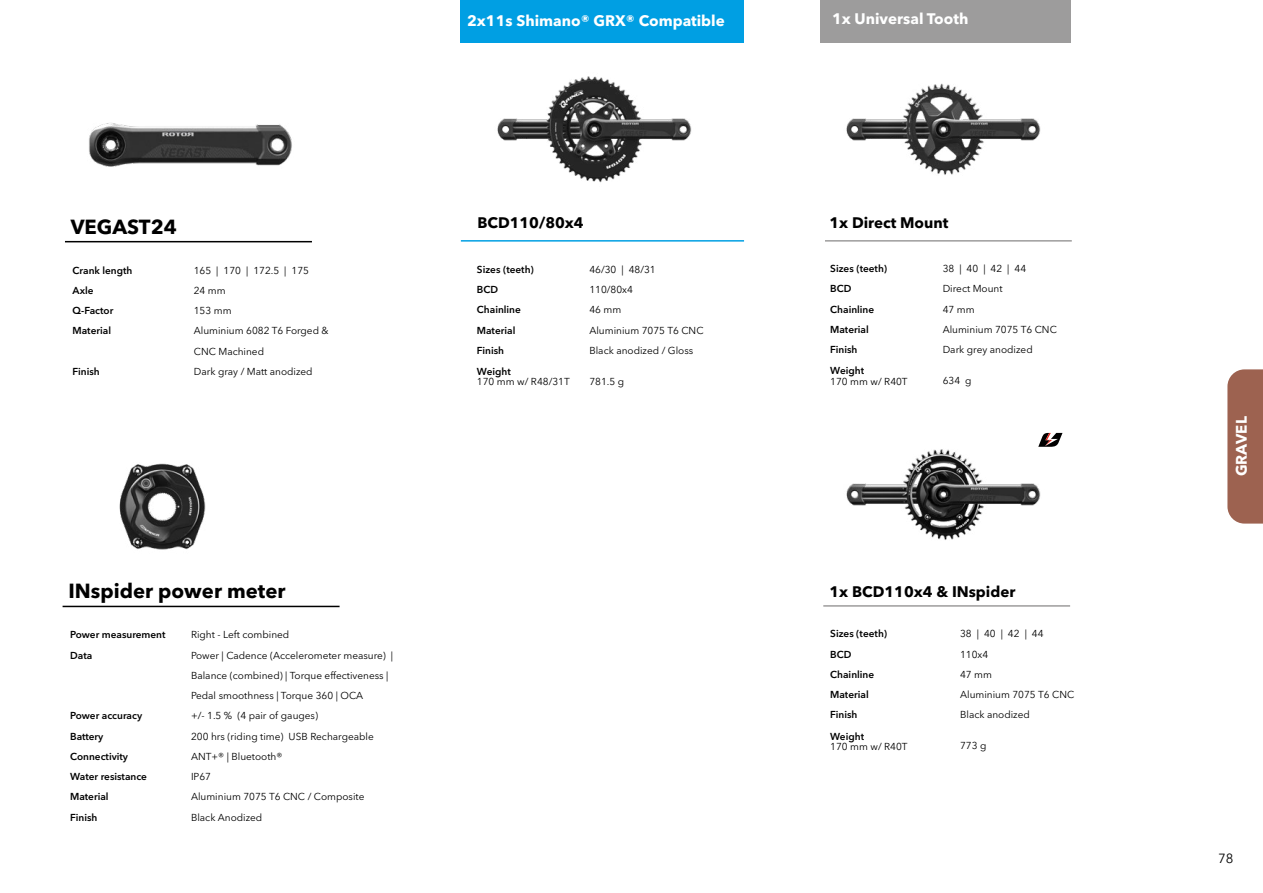
<style>
.page{position:relative;width:1263px;height:893px;background:#fff}
.page>*{position:absolute;margin:0;border:0;box-sizing:border-box;transform-origin:0 0}
.t1{font:700 20.25px "Avenir Next LT Pro";color:#000}
.t2{font:700 15.15px "Avenir Next LT Pro";color:#fff}
.t3{font:700 15.15px "Avenir Next LT Pro";color:#000}
.t4{font:13.2px "Avenir Next LT Pro";color:#000}
.t5{font:10.05px/20.2px "Avenir Next LT Pro";color:#000}
.t6{font:600 10.05px/20.2px "Avenir Next LT Pro";color:#000}
</style>
<div class="page">
<hr style="left:65px;top:241px;width:247px;height:1px;background:#000">
<hr style="left:63px;top:606px;width:277px;height:1px;background:#000">
<img style="left:89px;top:123px;width:203px;height:44px">
<hr style="left:461px;top:240px;width:283px;height:2px;background:#009fe3">
<hr style="left:825px;top:240px;width:247px;height:2px;background:#9d9c9c">
<hr style="left:823px;top:605px;width:247px;height:2px;background:#9d9c9c">
<div style="left:821px;top:0;width:250px;height:43px;background:#9d9c9c"></div>
<div style="left:461px;top:0;width:283px;height:43px;background:#009fe3"></div>
<svg style="left:1055px;top:433px;width:7px;height:13px"></svg>
<img style="left:846px;top:83px;width:195px;height:92px">
<img style="left:497px;top:76px;width:195px;height:107px">
<img style="left:846px;top:433px;width:209px;height:107px">
<img style="left:119px;top:463px;width:87px;height:87px">
<div style="left:1227px;top:369px;width:36px;height:155px;background:#9d6250"></div>
<h1 class="t1" style="left:71px;top:214px;width:108px">VEGAST24</h1>
<p class="t6" style="left:73px;top:260px;width:61px">Crank length<br>Axle<br>Q-Factor<br>Material</p>
<p class="t6" style="left:73px;top:361px;width:29px">Finish</p>
<p class="t5" style="left:194px;top:260px;width:136px">165 | 170 | 172.5 | 175<br>24 mm<br>153 mm<br>Aluminium 6082 T6 Forged &amp;<br>CNC Machined<br>Dark gray / Matt anodized</p>
<h2 class="t2" style="left:467px;top:11px;width:259px">2x11s Shimano® GRX® Compatible</h2>
<h2 class="t2" style="left:832px;top:10px;width:138px">1x Universal Tooth</h2>
<h2 class="t3" style="left:477px;top:214px;width:108px">BCD110/80x4</h2>
<p class="t6" style="left:477px;top:259px;width:58px">Sizes (teeth)<br>BCD<br>Chainline<br>Material<br>Finish</p>
<p class="t6" style="left:477px;top:361px;width:35px">Weight</p>
<p class="t5" style="left:477px;top:372px;width:94px">170 mm w/ R48/31T</p>
<p class="t5" style="left:589px;top:259px;width:116px">46/30 | 48/31<br>110/80x4<br>46 mm<br>Aluminium 7075 T6 CNC<br>Black anodized / Gloss</p>
<p class="t5" style="left:589px;top:372px;width:36px">781.5 g</p>
<h2 class="t3" style="left:829px;top:214px;width:120px">1x Direct Mount</h2>
<p class="t6" style="left:830px;top:258px;width:58px">Sizes (teeth)<br>BCD<br>Chainline<br>Material<br>Finish</p>
<p class="t6" style="left:830px;top:361px;width:35px">Weight</p>
<p class="t5" style="left:830px;top:371px;width:79px">170 mm w/ R40T</p>
<p class="t5" style="left:943px;top:258px;width:116px">38 | 40 | 42 | 44<br>Direct Mount<br>47 mm<br>Aluminium 7075 T6 CNC<br>Dark grey anodized</p>
<p class="t5" style="left:943px;top:370px;width:30px">634 g</p>
<h1 class="t1" style="left:68px;top:579px;width:219px">INspider power meter</h1>
<p class="t6" style="left:70px;top:625px;width:97px">Power measurement<br>Data</p>
<p class="t5" style="left:191px;top:625px;width:204px">Right - Left combined<br>Power | Cadence (Accelerometer measure) |<br>Balance (combined) | Torque effectiveness |<br>Pedal smoothness | Torque 360 | OCA<br>+/- 1.5 % (4 pair of gauges)<br>200 hrs (riding time) USB Rechargeable<br>ANT+® | Bluetooth®<br>IP67<br>Aluminium 7075 T6 CNC / Composite<br>Black Anodized</p>
<p class="t6" style="left:70px;top:706px;width:78px">Power accuracy<br>Battery<br>Connectivity<br>Water resistance<br>Material<br>Finish</p>
<h2 class="t3" style="left:829px;top:582px;width:187px">1x BCD110x4 &amp; INspider</h2>
<p class="t6" style="left:830px;top:624px;width:58px">Sizes (teeth)<br>BCD<br>Chainline<br>Material<br>Finish</p>
<p class="t6" style="left:830px;top:726px;width:35px">Weight</p>
<p class="t5" style="left:830px;top:736px;width:79px">170 mm w/ R40T</p>
<p class="t5" style="left:960px;top:624px;width:116px">38 | 40 | 42 | 44<br>110x4<br>47 mm<br>Aluminium 7075 T6 CNC<br>Black anodized</p>
<p class="t5" style="left:960px;top:735px;width:28px">773 g</p>
<h2 class="t2" style="left:1232px;top:476px;width:61px;rotate:-90deg">GRAVEL</h2>
<h3 class="t4" style="left:1218px;top:850px;width:17px">78</h3>
</div>
